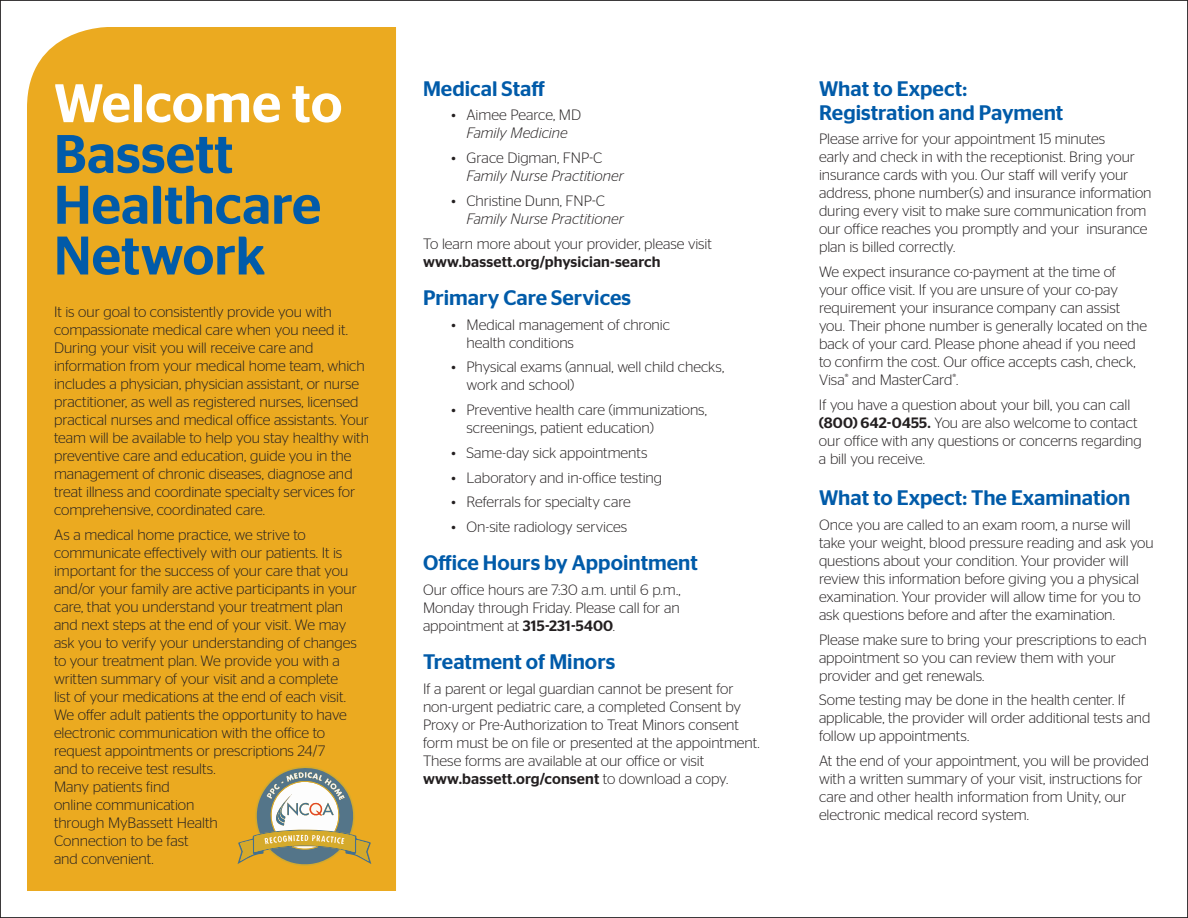
<style>
.page{position:relative;width:1188px;height:918px;background:#fff}
.page>*{position:absolute;margin:0;border:0;box-sizing:border-box;transform-origin:0 0}
.t1{font:500 54.15px/50.7px "Stag Sans";color:#015ba9}
.t2{font:500 54.15px "Stag Sans";color:#fff}
.t3{font:500 21px/24px "Stag Sans";color:#015ba9}
.t4{font:300 15px/18px "Stag Sans";letter-spacing:-.005em;color:#231f20}
.t5{font:italic 300 15px "Stag Sans";color:#231f20}
.t6{font:500 15px "Stag Sans";letter-spacing:.01em;color:#231f20}
.s1{font-weight:500}
</style>
<div class="page">
<div style="left:27px;top:27px;width:369px;height:864px;background:#ebaa20"></div>
<svg style="left:238px;top:766px;width:134px;height:100px"></svg>
<h1 class="t2" style="left:54px;top:72px;width:290px">Welcome to</h1>
<h1 class="t1" style="left:54px;top:129px;width:269px">Bassett<br>Healthcare<br>Network</h1>
<p class="t4" style="left:54px;top:303px;width:316px">It is our goal to consistently provide you with compassionate medical care when you need it.<br>During your visit you will receive care and information from your medical home team, which includes a physician, physician assistant, or nurse practitioner, as well as registered nurses, licensed practical nurses and medical office assistants. Your team will be available to help you stay healthy with preventive care and education, guide you in the management of chronic diseases, diagnose and treat illness and coordinate specialty services for comprehensive, coordinated care.</p>
<p class="t4" style="left:54px;top:526px;width:305px">As a medical home practice, we strive to communicate effectively with our patients. It is important for the success of your care that you and/or your family are active participants in your care, that you understand your treatment plan and next steps at the end of your visit. We may ask you to verify your understanding of changes to your treatment plan. We provide you with a written summary of your visit and a complete list of your medications at the end of each visit.<br>We offer adult patients the opportunity to have electronic communication with the office to request appointments or prescriptions 24/7<br>and to receive test results.<br>Many patients find<br>online communication<br>through MyBassett Health<br>Connection to be fast<br>and convenient.</p>
<h2 class="t3" style="left:423px;top:76px;width:124px">Medical Staff</h2>
<p class="t4" style="left:452px;top:106px;width:131px">• Aimee Pearce, MD</p>
<p class="t5" style="left:466px;top:125px;width:103px">Family Medicine</p>
<p class="t4" style="left:452px;top:149px;width:153px">• Grace Digman, FNP-C</p>
<p class="t5" style="left:466px;top:168px;width:159px">Family Nurse Practitioner</p>
<p class="t4" style="left:452px;top:191px;width:155px">• Christine Dunn, FNP-C</p>
<p class="t5" style="left:466px;top:210px;width:159px">Family Nurse Practitioner</p>
<p class="t4" style="left:423px;top:234px;width:290px">To learn more about your provider, please visit</p>
<p class="t6" style="left:423px;top:253px;width:239px">www.bassett.org/physician-search</p>
<h2 class="t3" style="left:423px;top:285px;width:210px">Primary Care Services</h2>
<p class="t4" style="left:466px;top:315px;width:205px;text-indent:-15px">• Medical management of chronic health conditions</p>
<p class="t4" style="left:466px;top:358px;width:259px;text-indent:-15px">• Physical exams (annual, well child checks, work and school)</p>
<p class="t4" style="left:466px;top:401px;width:242px;text-indent:-15px">• Preventive health care (immunizations, screenings, patient education)</p>
<p class="t4" style="left:452px;top:443px;width:198px">• Same-day sick appointments</p>
<p class="t4" style="left:452px;top:468px;width:212px">• Laboratory and in-office testing</p>
<p class="t4" style="left:452px;top:493px;width:181px">• Referrals for specialty care</p>
<p class="t4" style="left:452px;top:518px;width:177px">• On-site radiology services</p>
<h2 class="t3" style="left:423px;top:551px;width:276px">Office Hours by Appointment</h2>
<p class="t4" style="left:423px;top:581px;width:259px;text-align:justify">Our office hours are 7:30 a.m. until 6 p.m., Monday through Friday. Please call for an appointment at <span class="s1">315-231-5400</span>.</p>
<h2 class="t3" style="left:423px;top:650px;width:194px">Treatment of Minors</h2>
<p class="t4" style="left:423px;top:680px;width:338px">If a parent or legal guardian cannot be present for non-urgent pediatric care, a completed Consent by Proxy or Pre-Authorization to Treat Minors consent form must be on file or presented at the appointment.<br>These forms are available at our office or visit <span class="s1">www.bassett.org/consent</span> to download a copy.</p>
<h2 class="t3" style="left:819px;top:76px;width:246px">What to Expect:<br>Registration and Payment</h2>
<p class="t4" style="left:819px;top:130px;width:334px">Please arrive for your appointment 15 minutes<br>early and check in with the receptionist. Bring your insurance cards with you. Our staff will verify your address, phone number(s) and insurance information during every visit to make sure communication from our office reaches you promptly and your insurance plan is billed correctly.</p>
<p class="t4" style="left:819px;top:263px;width:330px">We expect insurance co-payment at the time of your office visit. If you are unsure of your co-pay requirement your insurance company can assist you. Their phone number is generally located on the back of your card. Please phone ahead if you need to confirm the cost. Our office accepts cash, check, Visa<sup>®</sup> and MasterCard<sup>®</sup>.</p>
<p class="t4" style="left:819px;top:395px;width:324px">If you have a question about your bill, you can call <span class="s1">(800) 642-0455.</span> You are also welcome to contact our office with any questions or concerns regarding a bill you receive.</p>
<h2 class="t3" style="left:819px;top:486px;width:313px">What to Expect: The Examination</h2>
<p class="t4" style="left:819px;top:515px;width:336px">Once you are called to an exam room, a nurse will take your weight, blood pressure reading and ask you questions about your condition. Your provider will review this information before giving you a physical examination. Your provider will allow time for you to ask questions before and after the examination.</p>
<p class="t4" style="left:819px;top:630px;width:329px">Please make sure to bring your prescriptions to each appointment so you can review them with your provider and get renewals.</p>
<p class="t4" style="left:819px;top:691px;width:333px">Some testing may be done in the health center. If applicable, the provider will order additional tests and follow up appointments.</p>
<p class="t4" style="left:819px;top:752px;width:332px">At the end of your appointment, you will be provided with a written summary of your visit, instructions for care and other health information from Unity, our electronic medical record system.</p>
</div>
